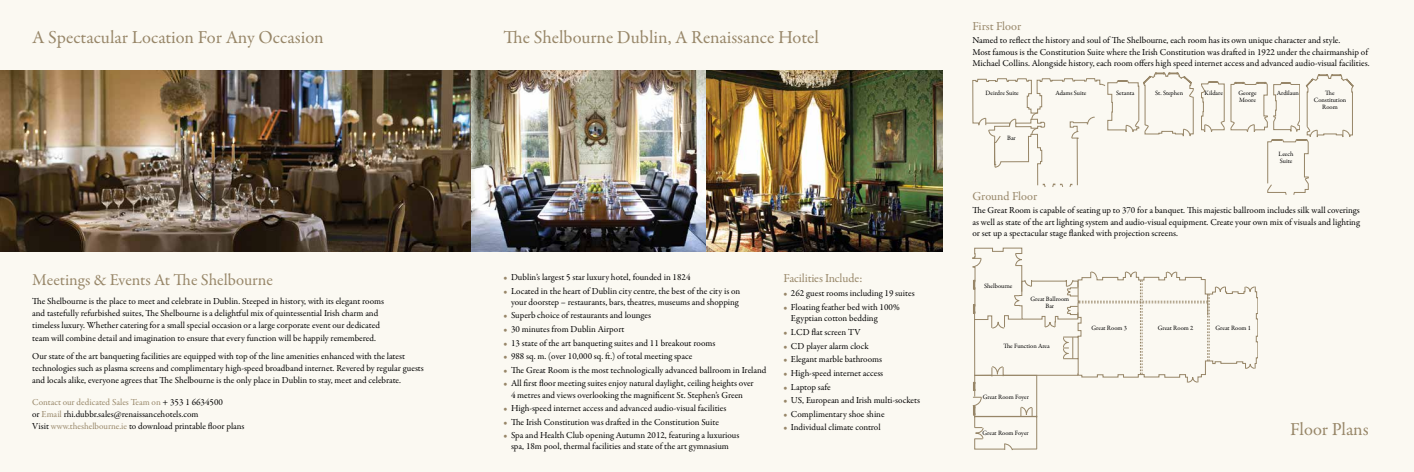
<style>
.page{position:relative;width:1414px;height:472px;background:#fff}
.page>*{position:absolute;margin:0;border:0;box-sizing:border-box;transform-origin:0 0}
.t1{font:18.38px "Garamond Premr Pro";color:#978668}
.t2{font:16.62px "Garamond Premr Pro";letter-spacing:-.005em;color:#978668}
.t3{font:12.25px "Garamond Premr Pro";letter-spacing:-.01em;color:#978668}
.t4{font:9.19px/11.4px "Garamond Premr Pro";color:#000}
.t5{font:6.56px/7.1px "Garamond Premr Pro";letter-spacing:-.005em;color:#000}
.s1{color:#978668}
.s2{font-size:8.75px}
</style>
<div class="page">
<div style="left:0;top:0;width:1414px;height:471px;background:#fbf9f2"></div>
<img style="left:0;top:70px;width:943px;height:181px">
<svg style="left:1201px;top:82px;width:23px;height:50px"></svg>
<svg style="left:972px;top:73px;width:221px;height:114px"></svg>
<svg style="left:1231px;top:75px;width:122px;height:120px"></svg>
<svg style="left:972px;top:247px;width:286px;height:203px"></svg>
<h1 class="t1" style="left:32px;top:26px;width:293px">A Spectacular Location For Any Occasion</h1>
<h2 class="t2" style="left:32px;top:270px;width:242px">Meetings &amp; Events At The Shelbourne</h2>
<p class="t4" style="left:32px;top:294px;width:353px;line-height:12.2px">The Shelbourne is the place to meet and celebrate in Dublin. Steeped in history, with its elegant rooms and tastefully refurbished suites, The Shelbourne is a delightful mix of quintessential Irish charm and timeless luxury. Whether catering for a small special occasion or a large corporate event our dedicated team will combine detail and imagination to ensure that every function will be happily remembered.</p>
<p class="t4" style="left:32px;top:350px;width:393px;line-height:12.2px">Our state of the art banqueting facilities are equipped with top of the line amenities enhanced with the latest technologies such as plasma screens and complimentary high-speed broadband internet. Revered by regular guests and locals alike, everyone agrees that The Shelbourne is the only place in Dublin to stay, meet and celebrate.</p>
<p class="t4" style="left:32px;top:395px;width:214px;line-height:12.2px"><span class="s1">Contact our dedicated Sales Team on</span> + 353 1 6634500<br>or <span class="s1">Email</span> rhi.dubbr.sales@renaissancehotels.com<br>Visit <span class="s1">www.theshelbourne.ie</span> to download printable floor plans</p>
<h1 class="t1" style="left:504px;top:26px;width:317px">The Shelbourne Dublin, A Renaissance Hotel</h1>
<p class="t4" style="left:504px;top:271px;width:188px"><span class="s1">•</span> Dublin’s largest 5 star luxury hotel, founded in 1824</p>
<p class="t4" style="left:504px;top:285px;width:238px;text-align:right"><span class="s1">•</span> Located in the heart of Dublin city centre, the best of the city is on your doorstep – restaurants, bars, theatres, museums and shopping</p>
<p class="t4" style="left:504px;top:310px;width:149px"><span class="s1">•</span> Superb choice of restaurants and lounges</p>
<p class="t4" style="left:504px;top:323px;width:122px"><span class="s1">•</span> 30 minutes from Dublin Airport</p>
<p class="t4" style="left:504px;top:337px;width:213px"><span class="s1">•</span> 13 state of the art banqueting suites and 11 breakout rooms</p>
<p class="t4" style="left:504px;top:350px;width:190px"><span class="s1">•</span> 988 sq. m. (over 10,000 sq. ft.) of total meeting space</p>
<p class="t4" style="left:504px;top:364px;width:264px"><span class="s1">•</span> The Great Room is the most technologically advanced ballroom in Ireland</p>
<p class="t4" style="left:504px;top:377px;width:252px;text-align:center"><span class="s1">•</span> All first floor meeting suites enjoy natural daylight, ceiling heights over<br>4 metres and views overlooking the magnificent St. Stephen’s Green</p>
<p class="t4" style="left:504px;top:402px;width:224px"><span class="s1">•</span> High-speed internet access and advanced audio-visual facilities</p>
<p class="t4" style="left:504px;top:415px;width:217px"><span class="s1">•</span> The Irish Constitution was drafted in the Constitution Suite</p>
<p class="t4" style="left:504px;top:429px;width:237px;text-align:center"><span class="s1">•</span> Spa and Health Club opening Autumn 2012, featuring a luxurious spa, 18m pool, thermal facilities and state of the art gymnasium</p>
<h3 class="t3" style="left:783px;top:270px;width:81px">Facilities Include:</h3>
<p class="t4" style="left:783px;top:287px;width:133px"><span class="s1">•</span> 262 guest rooms including 19 suites</p>
<p class="t4" style="left:791px;top:301px;width:110px;text-indent:-7px"><span class="s1">•</span> Floating feather bed with 100%<br>Egyptian cotton bedding</p>
<p class="t4" style="left:783px;top:326px;width:79px"><span class="s1">•</span> LCD flat screen TV</p>
<p class="t4" style="left:783px;top:340px;width:87px"><span class="s1">•</span> CD player alarm clock</p>
<p class="t4" style="left:783px;top:353px;width:100px"><span class="s1">•</span> Elegant marble bathrooms</p>
<p class="t4" style="left:783px;top:367px;width:101px"><span class="s1">•</span> High-speed internet access</p>
<p class="t4" style="left:783px;top:381px;width:49px"><span class="s1">•</span> Laptop safe</p>
<p class="t4" style="left:783px;top:394px;width:138px"><span class="s1">•</span> US, European and Irish multi-sockets</p>
<p class="t4" style="left:783px;top:408px;width:103px"><span class="s1">•</span> Complimentary shoe shine</p>
<p class="t4" style="left:783px;top:421px;width:99px"><span class="s1">•</span> Individual climate control</p>
<h3 class="t3" style="left:972px;top:19px;width:50px">First Floor</h3>
<p class="t4" style="left:972px;top:35px;width:398px">Named to reflect the history and soul of The Shelbourne, each room has its own unique character and style.<br>Most famous is the Constitution Suite where the Irish Constitution was drafted in 1922 under the chairmanship of<br>Michael Collins. Alongside history, each room offers high speed internet access and advanced audio-visual facilities<span class="s2">.</span></p>
<p class="t5" style="left:985px;top:89px;width:35px">Deirdre Suite</p>
<p class="t5" style="left:1055px;top:90px;width:33px">Adams Suite</p>
<p class="t5" style="left:1116px;top:89px;width:20px">Setanta</p>
<p class="t5" style="left:1155px;top:89px;width:29px">St. Stephen</p>
<p class="t5" style="left:1204px;top:89px;width:20px">Kildare</p>
<p class="t5" style="left:1238px;top:89px;width:20px">George<br>Moore</p>
<p class="t5" style="left:1277px;top:89px;width:24px">Ardilaun</p>
<p class="t5" style="left:1314px;top:89px;width:34px;text-align:center">The<br>Constitution<br>Room</p>
<p class="t5" style="left:1007px;top:134px;width:10px">Bar</p>
<p class="t5" style="left:1278px;top:150px;width:17px">Leech<br>Suite</p>
<h3 class="t3" style="left:972px;top:189px;width:66px">Ground Floor</h3>
<p class="t4" style="left:972px;top:205px;width:389px;text-align:justify">The Great Room is capable of seating up to 370 for a banquet. This majestic ballroom includes silk wall coverings as well as state of the art lighting system and audio-visual equipment. Create your own mix of visuals and lighting or set up a spectacular stage flanked with projection screens.</p>
<p class="t5" style="left:984px;top:282px;width:30px">Shelbourne</p>
<p class="t5" style="left:1030px;top:295px;width:40px;line-height:6.7px;text-align:center">Great Ballroom<br>Bar</p>
<p class="t5" style="left:1003px;top:342px;width:48px">The Function Area</p>
<p class="t5" style="left:983px;top:393px;width:48px">Great Room Foyer</p>
<p class="t5" style="left:982px;top:429px;width:48px">Great Room Foyer</p>
<p class="t5" style="left:1091px;top:324px;width:37px">Great Room 3</p>
<p class="t5" style="left:1158px;top:324px;width:37px">Great Room 2</p>
<p class="t5" style="left:1215px;top:324px;width:37px">Great Room 1</p>
<h1 class="t1" style="left:1290px;top:418px;width:80px">Floor Plans</h1>
</div>
